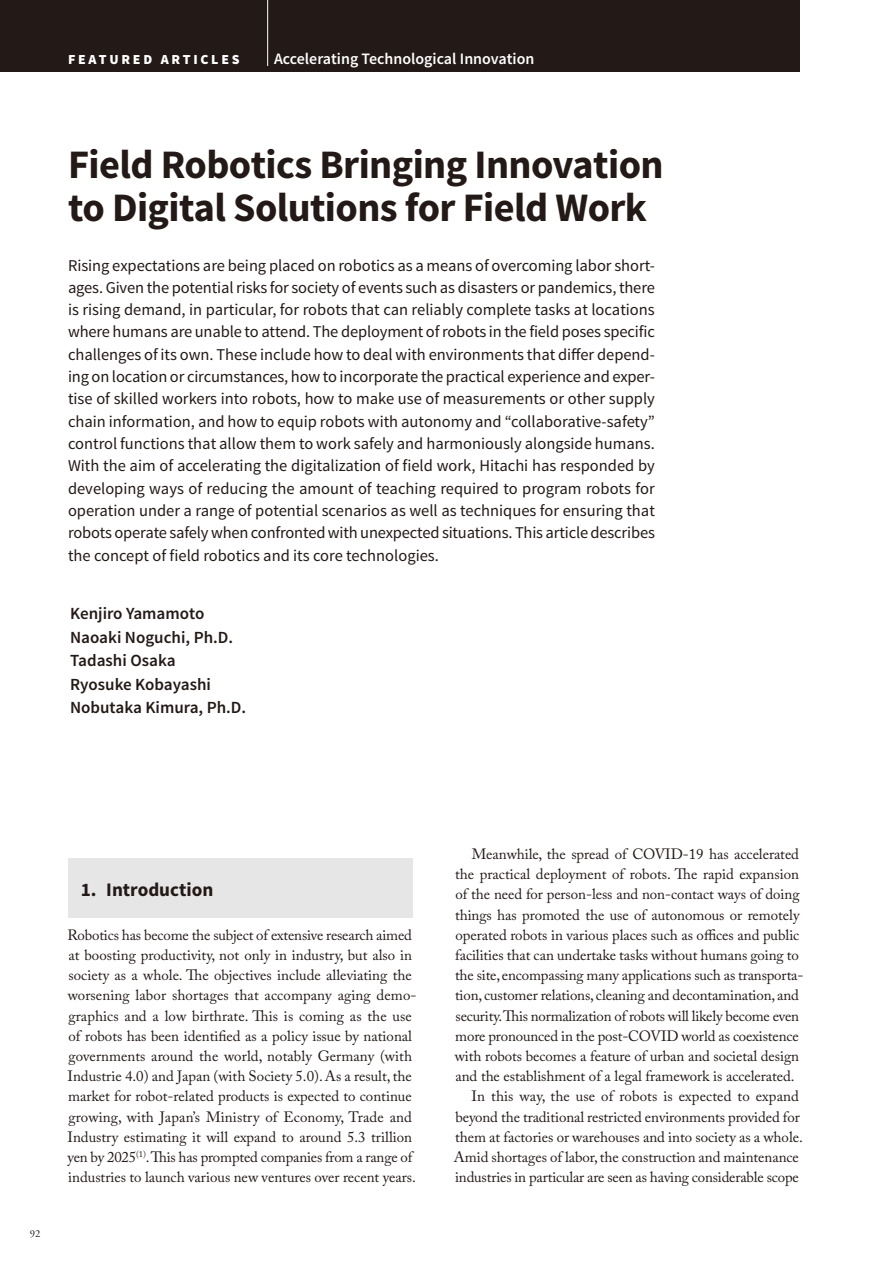
<style>
.page{position:relative;width:893px;height:1263px;background:#fff}
.page>*{position:absolute;margin:0;border:0;box-sizing:border-box;transform-origin:0 0}
.t1{font:700 40.35px/42.5px "Source Sans Pro";letter-spacing:-.015em;color:#231916}
.t2{font:700 19.2px "Source Sans Pro";color:#231916}
.t3{font:600 16.95px/23.4px "Source Sans Pro";color:#231916}
.t4{font:16.5px/22.4px "Source Sans Pro";color:#231916;text-align:justify}
.t5{font:600 15.9px "Source Sans Pro";color:#fff}
.t6{font:14.85px/20.2px "Adobe Caslon Pro";letter-spacing:-.005em;color:#231916}
.t7{font:900 13.8px "Source Sans Pro";letter-spacing:.2em;color:#fff}
.t8{font:10.65px "Adobe Garamond Pro";color:#231916}
.s1{color:#fff}
</style>
<div class="page">
<div style="left:0;top:0;width:799px;height:72px;background:#231916"></div>
<hr style="left:267px;top:0;width:1px;height:66px;background:#fff">
<div style="left:68px;top:858px;width:344px;height:60px;background:#e6e6e7"></div>
<p class="t7" style="left:68px;top:51px;width:173px">FEATURED ARTICLES</p>
<p class="t5" style="left:274px;top:53px;width:262px">Accelerating Technological Innovation</p>
<h1 class="t1" style="left:68px;top:147px;width:597px">Field Robotics Bringing Innovation to Digital Solutions for Field Work</h1>
<p class="t4" style="left:68px;top:255px;width:588px">Rising expectations are being placed on robotics as a means of overcoming labor short&shy;ages. Given the potential risks for society of events such as disasters or pandemics, there is rising demand, in particular, for robots that can reliably complete tasks at locations where humans are unable to attend. The deployment of robots in the field poses specific challenges of its own. These include how to deal with environments that differ depend&shy;ing on location or circumstances, how to incorporate the practical experience and exper&shy;tise of skilled workers into robots, how to make use of measurements or other supply chain information, and how to equip robots with autonomy and “collaborative-safety” control functions that allow them to work safely and harmoniously alongside humans.<br>With the aim of accelerating the digitalization of field work, Hitachi has responded by developing ways of reducing the amount of teaching required to program robots for operation under a range of potential scenarios as well as techniques for ensuring that robots operate safely when confronted with unexpected situations. This article describes the concept of field robotics and its core technologies.</p>
<p class="t3" style="left:70px;top:604px;width:178px">Kenjiro Yamamoto<br>Naoaki Noguchi, Ph.D.<br>Tadashi Osaka<br>Ryosuke Kobayashi<br>Nobutaka Kimura, Ph.D.</p>
<p class="t8" style="left:30px;top:1228px;width:15px">92<span class="s1">.</span></p>
<p class="t2" style="left:81px;top:883px;width:134px">1. Introduction</p>
<p class="t6" style="left:67px;top:926px;width:351px">Robotics has become the subject of extensive research aimed at boosting productivity, not only in industry, but also in society as a whole. The objectives include alleviating the worsening labor shortages that accompany aging demo&shy;graphics and a low birthrate. This is coming as the use of robots has been identified as a policy issue by national governments around the world, notably Germany (with Industrie 4.0) and Japan (with Society 5.0). As a result, the market for robot-related products is expected to continue growing, with Japan’s Ministry of Economy, Trade and Industry estimating it will expand to around 5.3 trillion yen by 2025<sup>(1)</sup>. This has prompted companies from a range of industries to launch various new ventures over recent years.</p>
<p class="t6" style="left:472px;top:846px;width:329px">Meanwhile, the spread of COVID-19 has accelerated</p>
<p class="t6" style="left:455px;top:866px;width:345px">the practical deployment of robots. The rapid expansion</p>
<p class="t6" style="left:455px;top:886px;width:345px">of the need for person-less and non-contact ways of doing</p>
<p class="t6" style="left:455px;top:906px;width:346px">things has promoted the use of autonomous or remotely</p>
<p class="t6" style="left:455px;top:926px;width:345px">operated robots in various places such as offices and public</p>
<p class="t6" style="left:455px;top:946px;width:345px">facilities that can undertake tasks without humans going to</p>
<p class="t6" style="left:455px;top:967px;width:350px">the site, encompassing many applications such as transporta-</p>
<p class="t6" style="left:455px;top:987px;width:345px">tion, customer relations, cleaning and decontamination, and</p>
<p class="t6" style="left:456px;top:1007px;width:345px">security. This normalization of robots will likely become even</p>
<p class="t6" style="left:455px;top:1027px;width:345px">more pronounced in the post-COVID world as coexistence</p>
<p class="t6" style="left:455px;top:1047px;width:346px">with robots becomes a feature of urban and societal design</p>
<p class="t6" style="left:455px;top:1068px;width:341px">and the establishment of a legal framework is accelerated.</p>
<p class="t6" style="left:471px;top:1088px;width:329px">In this way, the use of robots is expected to expand</p>
<p class="t6" style="left:455px;top:1108px;width:346px">beyond the traditional restricted environments provided for</p>
<p class="t6" style="left:455px;top:1128px;width:349px">them at factories or warehouses and into society as a whole.</p>
<p class="t6" style="left:454px;top:1148px;width:346px">Amid shortages of labor, the construction and maintenance</p>
<p class="t6" style="left:455px;top:1169px;width:345px">industries in particular are seen as having considerable scope</p>
</div>
